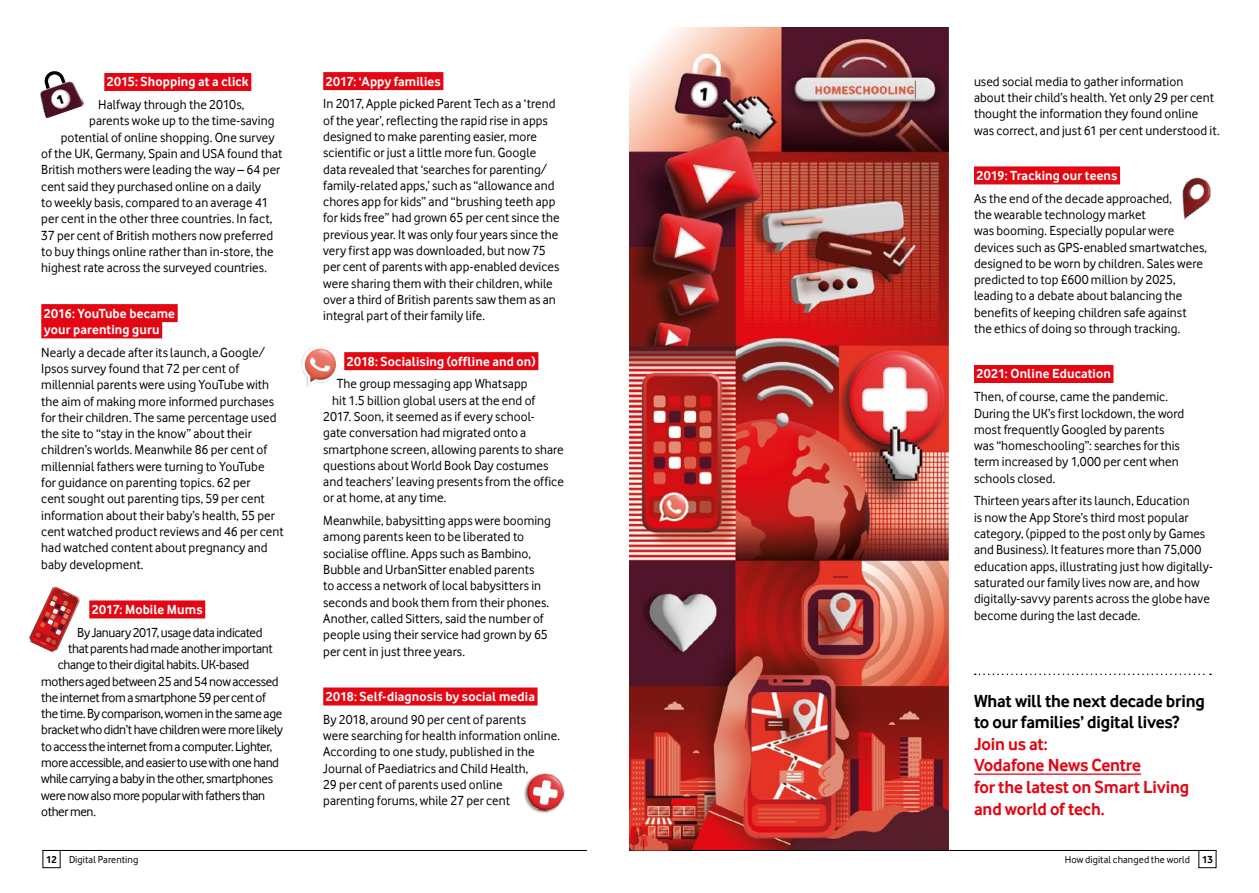
<style>
.page{position:relative;width:1259px;height:893px;background:#fff}
.page>*{position:absolute;margin:0;border:0;box-sizing:border-box;transform-origin:0 0}
.t1{font:700 18px/21.6px "Vodafone Rg";letter-spacing:-.01em;color:#e30613}
.t2{font:700 18px/21.6px "Vodafone Rg";letter-spacing:-.01em;color:#000}
.t3{font:13.65px/16.4px "Vodafone Rg";color:#000}
.t4{font:13.65px "Vodafone Rg";letter-spacing:-.025em;color:#000}
.t5{font:700 13.65px/16.4px "Vodafone Rg";letter-spacing:.01em;color:#fff}
.t6{font:10.5px "Vodafone Rg";letter-spacing:.01em;color:#000}
.s1{font-weight:700}
</style>
<div class="page">
<img style="left:524px;top:788px;width:21px;height:26px">
<img style="left:525px;top:773px;width:40px;height:40px">
<svg style="left:533px;top:780px;width:25px;height:25px"></svg>
<svg style="left:301px;top:345px;width:38px;height:42px"></svg>
<img style="left:29px;top:586px;width:51px;height:67px">
<svg style="left:31px;top:589px;width:47px;height:62px"></svg>
<img style="left:40px;top:82px;width:44px;height:36px">
<img style="left:1181px;top:177px;width:31px;height:43px">
<img style="left:629px;top:27px;width:319px;height:823px">
<div style="left:104px;top:73px;width:147px;height:18px;background:#e30613"></div>
<div style="left:41px;top:304px;width:137px;height:18px;background:#e30613"></div>
<div style="left:41px;top:320px;width:121px;height:18px;background:#e30613"></div>
<div style="left:89px;top:600px;width:116px;height:18px;background:#e30613"></div>
<div style="left:323px;top:72px;width:120px;height:18px;background:#e30613"></div>
<div style="left:344px;top:352px;width:194px;height:18px;background:#e30613"></div>
<div style="left:323px;top:687px;width:214px;height:18px;background:#e30613"></div>
<div style="left:974px;top:166px;width:146px;height:18px;background:#e30613"></div>
<div style="left:974px;top:365px;width:139px;height:18px;background:#e30613"></div>
<hr style="left:974px;top:773px;width:167px;height:2px;background:#e30613">
<svg style="left:974px;top:674px;width:237px;height:1px"></svg>
<div style="left:1198px;top:850px;width:18px;height:18px;border:1px solid #000"></div>
<div style="left:43px;top:850px;width:17px;height:18px;border:1px solid #000"></div>
<hr style="left:672px;top:850px;width:544px;height:1px;background:#000">
<hr style="left:43px;top:850px;width:544px;height:1px;background:#000">
<svg style="left:43px;top:71px;width:29px;height:39px"></svg>
<p class="t5" style="left:107px;top:74px;width:143px">2015: Shopping at a click</p>
<p class="t3" style="left:98px;top:96px;width:148px">Halfway through the 2010s,</p>
<p class="t3" style="left:89px;top:113px;width:187px">parents woke up to the time-saving</p>
<p class="t3" style="left:61px;top:129px;width:215px">potential of online shopping. One survey</p>
<p class="t3" style="left:41px;top:145px;width:242px">of the UK, Germany, Spain and USA found that</p>
<p class="t3" style="left:41px;top:162px;width:240px">British mothers were leading the way – 64 per</p>
<p class="t3" style="left:41px;top:178px;width:221px">cent said they purchased online on a daily</p>
<p class="t3" style="left:41px;top:194px;width:228px">to weekly basis, compared to an average 41</p>
<p class="t3" style="left:41px;top:210px;width:233px">per cent in the other three countries. In fact,</p>
<p class="t3" style="left:41px;top:227px;width:233px">37 per cent of British mothers now preferred</p>
<p class="t3" style="left:41px;top:243px;width:234px">to buy things online rather than in-store, the</p>
<p class="t3" style="left:41px;top:259px;width:227px">highest rate across the surveyed countries.</p>
<p class="t5" style="left:44px;top:305px;width:133px">2016: YouTube became your parenting guru</p>
<p class="t3" style="left:41px;top:344px;width:244px">Nearly a decade after its launch, a Google/ Ipsos survey found that 72 per cent of millennial parents were using YouTube with the aim of making more informed purchases for their children. The same percentage used the site to “stay in the know” about their children’s worlds. Meanwhile 86 per cent of millennial fathers were turning to YouTube<br>for guidance on parenting topics. 62 per<br>cent sought out parenting tips, 59 per cent information about their baby’s health, 55 per cent watched product reviews and 46 per cent had watched content about pregnancy and baby development.</p>
<p class="t5" style="left:92px;top:601px;width:112px">2017: Mobile Mums</p>
<p class="t4" style="left:77px;top:624px;width:187px">By January 2017, usage data indicated</p>
<p class="t4" style="left:68px;top:641px;width:206px">that parents had made another important</p>
<p class="t4" style="left:58px;top:657px;width:193px">change to their digital habits. UK-based</p>
<p class="t4" style="left:41px;top:673px;width:239px">mothers aged between 25 and 54 now accessed</p>
<p class="t4" style="left:41px;top:690px;width:226px">the internet from a smartphone 59 per cent of</p>
<p class="t4" style="left:41px;top:706px;width:242px">the time. By comparison, women in the same age</p>
<p class="t4" style="left:41px;top:722px;width:243px">bracket who didn’t have children were more likely</p>
<p class="t4" style="left:41px;top:738px;width:232px">to access the internet from a computer. Lighter,</p>
<p class="t4" style="left:41px;top:755px;width:239px">more accessible, and easier to use with one hand</p>
<p class="t4" style="left:41px;top:771px;width:233px">while carrying a baby in the other, smartphones</p>
<p class="t4" style="left:41px;top:787px;width:225px">were now also more popular with fathers than</p>
<p class="t4" style="left:41px;top:804px;width:56px">other men.</p>
<p class="t5" style="left:326px;top:73px;width:116px">2017: ‘Appy families</p>
<p class="t3" style="left:323px;top:95px;width:238px">In 2017, Apple picked Parent Tech as a ‘trend of the year’, reflecting the rapid rise in apps designed to make parenting easier, more scientific or just a little more fun. Google data revealed that ‘searches for parenting/ family-related apps,’ such as “allowance and chores app for kids” and “brushing teeth app for kids free” had grown 65 per cent since the previous year. It was only four years since the very first app was downloaded, but now 75 per cent of parents with app-enabled devices were sharing them with their children, while over a third of British parents saw them as an integral part of their family life.</p>
<p class="t5" style="left:347px;top:353px;width:190px">2018: Socialising (offline and on)</p>
<p class="t3" style="left:337px;top:376px;width:192px">The group messaging app Whatsapp</p>
<p class="t3" style="left:332px;top:392px;width:204px">hit 1.5 billion global users at the end of</p>
<p class="t3" style="left:323px;top:408px;width:213px">2017. Soon, it seemed as if every school-</p>
<p class="t3" style="left:323px;top:424px;width:205px">gate conversation had migrated onto a</p>
<p class="t3" style="left:323px;top:441px;width:242px">smartphone screen, allowing parents to share</p>
<p class="t3" style="left:323px;top:457px;width:226px">questions about World Book Day costumes</p>
<p class="t3" style="left:323px;top:473px;width:242px">and teachers’ leaving presents from the office</p>
<p class="t3" style="left:323px;top:490px;width:125px">or at home, at any time.</p>
<p class="t3" style="left:323px;top:512px;width:229px">Meanwhile, babysitting apps were booming among parents keen to be liberated to socialise offline. Apps such as Bambino, Bubble and UrbanSitter enabled parents<br>to access a network of local babysitters in seconds and book them from their phones.<br>Another, called Sitters, said the number of people using their service had grown by 65 per cent in just three years.</p>
<p class="t5" style="left:326px;top:688px;width:211px">2018: Self-diagnosis by social media</p>
<p class="t3" style="left:323px;top:711px;width:238px">By 2018, around 90 per cent of parents<br>were searching for health information online.<br>According to one study, published in the Journal of Paediatrics and Child Health,<br>29 per cent of parents used online<br>parenting forums, while 27 per cent</p>
<p class="t3" style="left:974px;top:73px;width:247px">used social media to gather information<br>about their child’s health. Yet only 29 per cent thought the information they found online was correct, and just 61 per cent understood it.</p>
<p class="t5" style="left:976px;top:167px;width:142px">2019: Tracking our teens</p>
<p class="t3" style="left:974px;top:190px;width:234px">As the end of the decade approached,<br>the wearable technology market<br>was booming. Especially popular were devices such as GPS-enabled smartwatches, designed to be worn by children. Sales were predicted to top £600 million by 2025, leading to a debate about balancing the benefits of keeping children safe against the ethics of doing so through tracking.</p>
<p class="t5" style="left:976px;top:366px;width:136px">2021: Online Education</p>
<p class="t3" style="left:974px;top:388px;width:212px">Then, of course, came the pandemic.<br>During the UK’s first lockdown, the word most frequently Googled by parents was “homeschooling”: searches for this term increased by 1,000 per cent when schools closed.</p>
<p class="t3" style="left:974px;top:493px;width:240px">Thirteen years after its launch, Education<br>is now the App Store’s third most popular category, (pipped to the post only by Games and Business). It features more than 75,000 education apps, illustrating just how digitally&shy;saturated our family lives now are, and how digitally-savvy parents across the globe have become during the last decade.</p>
<h1 class="t2" style="left:974px;top:690px;width:232px">What will the next decade bring to our families’ digital lives?</h1>
<h1 class="t1" style="left:974px;top:733px;width:217px">Join us at:<br>Vodafone News Centre<br>for the latest on Smart Living and world of tech.</h1>
<p class="t6" style="left:46px;top:853px;width:93px"><span class="s1">12</span> Digital Parenting</p>
<p class="t6" style="left:1064px;top:853px;width:149px">How digital changed the world <span class="s1">13</span></p>
</div>
